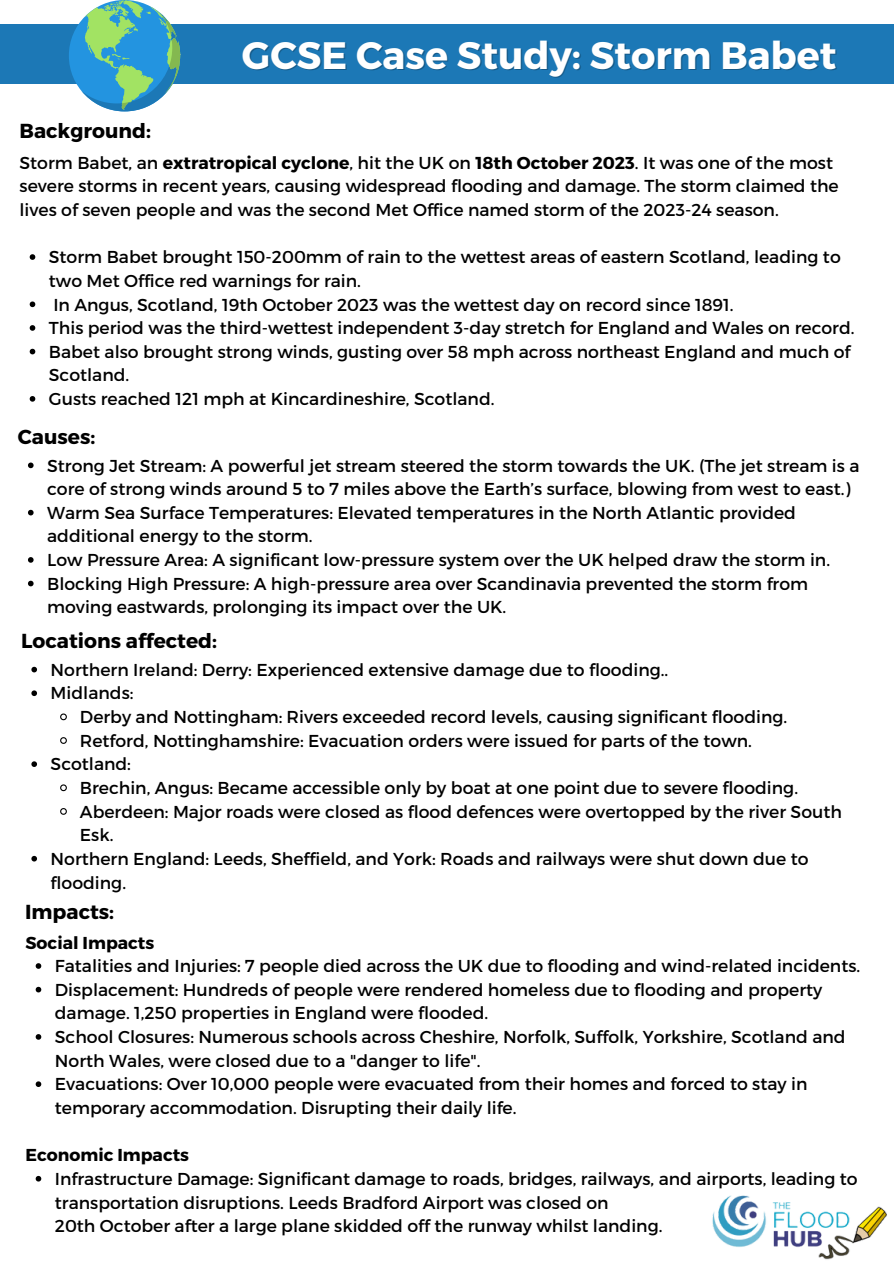
<style>
.page{position:relative;width:894px;height:1264px;background:#fff}
.page>*{position:absolute;margin:0;border:0;box-sizing:border-box;transform-origin:0 0}
.t1{font:700 38.25px "Montserrat";color:#fff}
.t2{font:700 20.25px "Montserrat";color:#000}
.t3{font:17.25px/23.7px "Montserrat";color:#000}
.t4{font:700 17.25px "Montserrat";color:#000}
.s1{font-weight:700}
</style>
<div class="page">
<div style="left:0;top:24px;width:893px;height:60px;background:#1c78b6"></div>
<div style="left:69px;top:0;width:111px;height:111px;background:#2394e0;border-radius:50%"></div>
<svg style="left:81px;top:0;width:99px;height:111px"></svg>
<img style="left:712px;top:1195px;width:175px;height:65px">
<svg style="left:30px;top:254px;width:5px;height:6px"></svg>
<svg style="left:30px;top:301px;width:5px;height:6px"></svg>
<svg style="left:30px;top:325px;width:5px;height:6px"></svg>
<svg style="left:30px;top:349px;width:5px;height:5px"></svg>
<svg style="left:30px;top:396px;width:5px;height:5px"></svg>
<svg style="left:28px;top:462px;width:6px;height:6px"></svg>
<svg style="left:28px;top:510px;width:6px;height:5px"></svg>
<svg style="left:28px;top:557px;width:6px;height:5px"></svg>
<svg style="left:28px;top:580px;width:6px;height:6px"></svg>
<svg style="left:31px;top:666px;width:6px;height:6px"></svg>
<svg style="left:31px;top:690px;width:6px;height:6px"></svg>
<svg style="left:60px;top:713px;width:7px;height:8px"></svg>
<svg style="left:60px;top:737px;width:7px;height:7px"></svg>
<svg style="left:31px;top:761px;width:6px;height:6px"></svg>
<svg style="left:60px;top:784px;width:7px;height:8px"></svg>
<svg style="left:60px;top:808px;width:7px;height:7px"></svg>
<svg style="left:31px;top:855px;width:6px;height:6px"></svg>
<svg style="left:36px;top:963px;width:5px;height:5px"></svg>
<svg style="left:36px;top:986px;width:5px;height:6px"></svg>
<svg style="left:36px;top:1034px;width:5px;height:5px"></svg>
<svg style="left:36px;top:1081px;width:5px;height:5px"></svg>
<svg style="left:36px;top:1175px;width:5px;height:6px"></svg>
<p class="t2" style="left:20px;top:118px;width:133px">Background:</p>
<p class="t1" style="left:242px;top:31px;width:595px">GCSE Case Study: Storm Babet</p>
<h1 class="t3" style="left:20px;top:150px;width:820px">Storm Babet, an <span class="s1">extratropical cyclone</span>, hit the UK on <span class="s1">18th October 2023</span>. It was one of the most severe storms in recent years, causing widespread flooding and damage. The storm claimed the lives of seven people and was the second Met Office named storm of the 2023-24 season.</h1>
<h2 class="t3" style="left:49px;top:244px;width:793px">Storm Babet brought 150-200mm of rain to the wettest areas of eastern Scotland, leading to two Met Office red warnings for rain.</h2>
<p class="t3" style="left:53px;top:291px;width:681px">In Angus, Scotland, 19th October 2023 was the wettest day on record since 1891.</p>
<p class="t3" style="left:49px;top:315px;width:807px">This period was the third-wettest independent 3-day stretch for England and Wales on record.</p>
<p class="t3" style="left:49px;top:339px;width:802px">Babet also brought strong winds, gusting over 58 mph across northeast England and much of<br>Scotland.</p>
<p class="t3" style="left:49px;top:386px;width:447px">Gusts reached 121 mph at Kincardineshire, Scotland.</p>
<p class="t2" style="left:18px;top:423px;width:79px">Causes:</p>
<p class="t3" style="left:47px;top:452px;width:813px">Strong Jet Stream: A powerful jet stream steered the storm towards the UK. (The jet stream is a core of strong winds around 5 to 7 miles above the Earth’s surface, blowing from west to east.)</p>
<h2 class="t3" style="left:47px;top:500px;width:750px">Warm Sea Surface Temperatures: Elevated temperatures in the North Atlantic provided additional energy to the storm.</h2>
<p class="t3" style="left:47px;top:547px;width:784px">Low Pressure Area: A significant low-pressure system over the UK helped draw the storm in.</p>
<p class="t3" style="left:47px;top:571px;width:762px">Blocking High Pressure: A high-pressure area over Scandinavia prevented the storm from moving eastwards, prolonging its impact over the UK.</p>
<p class="t2" style="left:21px;top:627px;width:197px">Locations affected:</p>
<p class="t3" style="left:51px;top:657px;width:619px">Northern Ireland: Derry: Experienced extensive damage due to flooding..</p>
<h2 class="t3" style="left:51px;top:680px;width:84px">Midlands:</h2>
<p class="t3" style="left:80px;top:704px;width:708px">Derby and Nottingham: Rivers exceeded record levels, causing significant flooding.</p>
<p class="t3" style="left:80px;top:727px;width:673px">Retford, Nottinghamshire: Evacuation orders were issued for parts of the town.</p>
<p class="t3" style="left:51px;top:751px;width:82px">Scotland:</p>
<p class="t3" style="left:80px;top:775px;width:719px">Brechin, Angus: Became accessible only by boat at one point due to severe flooding.</p>
<p class="t3" style="left:80px;top:798px;width:763px">Aberdeen: Major roads were closed as flood defences were overtopped by the river South<br>Esk.</p>
<p class="t3" style="left:51px;top:846px;width:759px">Northern England: Leeds, Sheffield, and York: Roads and railways were shut down due to flooding.</p>
<p class="t2" style="left:25px;top:898px;width:90px">Impacts:</p>
<h2 class="t4" style="left:26px;top:931px;width:130px">Social Impacts</h2>
<h3 class="t3" style="left:55px;top:953px;width:806px">Fatalities and Injuries: 7 people died across the UK due to flooding and wind-related incidents.</h3>
<p class="t3" style="left:55px;top:976px;width:768px">Displacement: Hundreds of people were rendered homeless due to flooding and property damage. 1,250 properties in England were flooded.</p>
<p class="t3" style="left:55px;top:1024px;width:792px">School Closures: Numerous schools across Cheshire, Norfolk, Suffolk, Yorkshire, Scotland and<br>North Wales, were closed due to a "danger to life".</p>
<p class="t3" style="left:55px;top:1071px;width:753px">Evacuations: Over 10,000 people were evacuated from their homes and forced to stay in temporary accommodation. Disrupting their daily life.</p>
<p class="t4" style="left:26px;top:1143px;width:165px">Economic Impacts</p>
<h3 class="t3" style="left:55px;top:1165px;width:804px">Infrastructure Damage: Significant damage to roads, bridges, railways, and airports, leading to transportation disruptions. Leeds Bradford Airport was closed on<br>20th October after a large plane skidded off the runway whilst landing.</h3>
</div>
